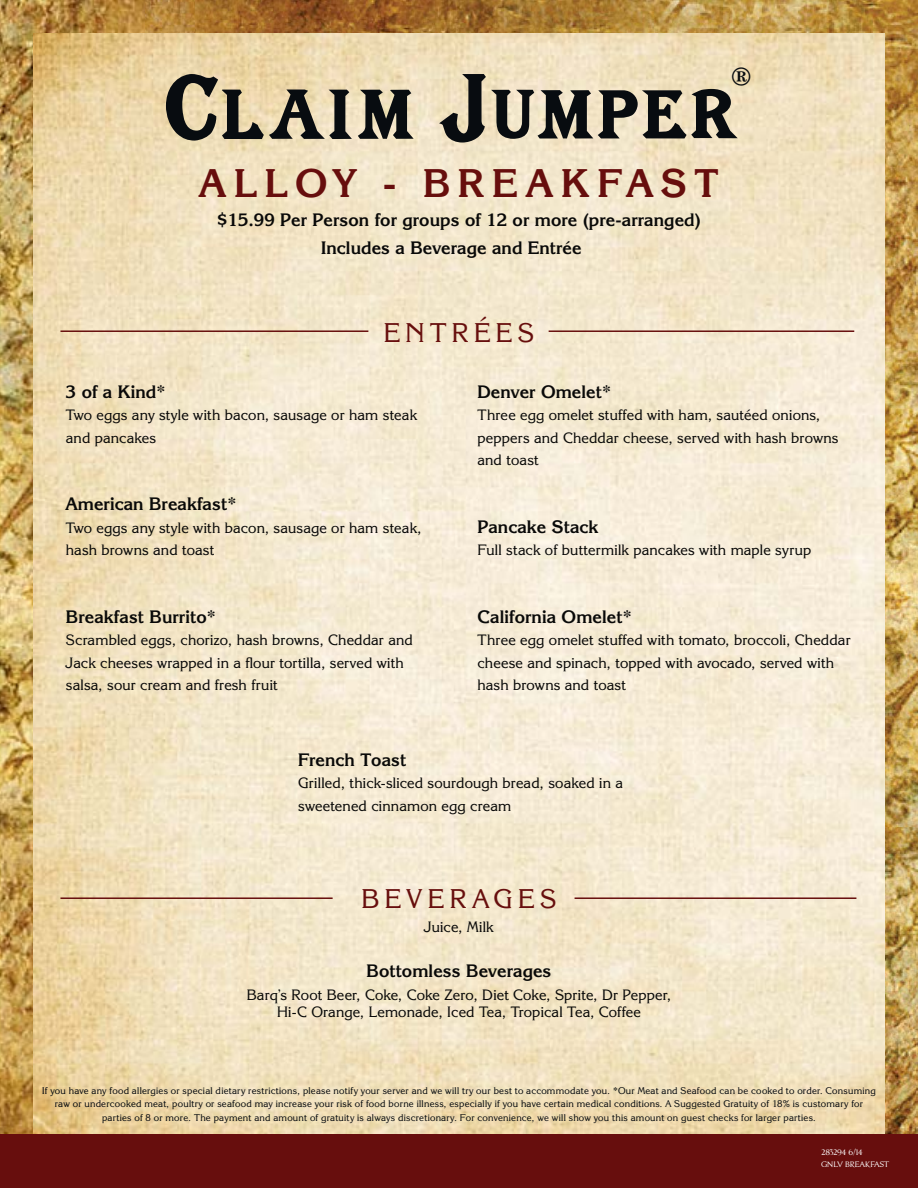
<style>
.page{position:relative;width:918px;height:1188px;background:#fff}
.page>*{position:absolute;margin:0;border:0;box-sizing:border-box;transform-origin:0 0}
.t1{font:700 39.9px "Korinna IT Cby BT";letter-spacing:.19em;color:#670e0d}
.t2{font:27px "Korinna IT Cby BT";letter-spacing:.205em;color:#670e0d}
.t3{font:800 25.5px "Korinna IT Cby BT";color:#080c10}
.t4{font:700 18px/27.9px "Korinna IT Cby BT";letter-spacing:.005em;color:#090908}
.t5{font:15px/22.5px "Korinna IT Cby BT";letter-spacing:.01em;color:#090908}
.t6{font:9.75px/13.5px "Korinna IT Cby BT";letter-spacing:.025em;color:#080c10;text-align:center}
.t7{font:9px/12px "LHF Essendine";color:#fff}
</style>
<div class="page">
<img style="left:0;top:0;width:145px;height:1134px">
<img style="left:145px;top:0;width:773px;height:1134px">
<img style="left:34px;top:33px;width:850px;height:1101px">
<div style="left:0;top:1134px;width:918px;height:54px;background:#670e0d"></div>
<svg style="left:166px;top:74px;width:186px;height:67px;background:#a1957c"></svg>
<svg style="left:358px;top:90px;width:56px;height:49px;background:#666257"></svg>
<svg style="left:439px;top:74px;width:299px;height:69px;background:#9e9683"></svg>
<hr style="left:549px;top:330px;width:305px;height:2px;background:#670e0d">
<hr style="left:60px;top:330px;width:308px;height:2px;background:#670e0d">
<hr style="left:60px;top:897px;width:273px;height:2px;background:#670e0d">
<hr style="left:575px;top:897px;width:281px;height:2px;background:#670e0d">
<h3 class="t3" style="left:731px;top:60px;width:22px">®</h3>
<h1 class="t1" style="left:199px;top:168px;width:521px">ALLOY - BREAKFAST</h1>
<p class="t4" style="left:321px;top:207px;width:381px;text-indent:-104px">$15.99 Per Person for groups of 12 or more (pre-arranged)<br>Includes a Beverage and Entrée</p>
<h2 class="t2" style="left:384px;top:323px;width:152px">ENTRÉES</h2>
<p class="t4" style="left:66px;top:380px;width:101px">3 of a Kind*</p>
<p class="t5" style="left:66px;top:406px;width:353px">Two eggs any style with bacon, sausage or ham steak and pancakes</p>
<p class="t4" style="left:66px;top:492px;width:172px">American Breakfast*</p>
<p class="t5" style="left:66px;top:518px;width:357px">Two eggs any style with bacon, sausage or ham steak, hash browns and toast</p>
<p class="t4" style="left:66px;top:605px;width:151px">Breakfast Burrito*</p>
<p class="t5" style="left:66px;top:631px;width:348px">Scrambled eggs, chorizo, hash browns, Cheddar and<br>Jack cheeses wrapped in a flour tortilla, served with salsa, sour cream and fresh fruit</p>
<p class="t4" style="left:477px;top:380px;width:135px">Denver Omelet*</p>
<p class="t5" style="left:477px;top:406px;width:363px">Three egg omelet stuffed with ham, sautéed onions, peppers and Cheddar cheese, served with hash browns and toast</p>
<p class="t4" style="left:477px;top:515px;width:122px">Pancake Stack</p>
<p class="t5" style="left:477px;top:541px;width:335px">Full stack of buttermilk pancakes with maple syrup</p>
<p class="t4" style="left:477px;top:605px;width:156px">California Omelet*</p>
<p class="t5" style="left:477px;top:631px;width:375px">Three egg omelet stuffed with tomato, broccoli, Cheddar cheese and spinach, topped with avocado, served with hash browns and toast</p>
<p class="t4" style="left:298px;top:748px;width:110px">French Toast</p>
<p class="t5" style="left:298px;top:774px;width:326px">Grilled, thick-sliced sourdough bread, soaked in a sweetened cinnamon egg cream</p>
<h2 class="t2" style="left:362px;top:888px;width:196px">BEVERAGES</h2>
<p class="t5" style="left:424px;top:917px;width:71px">Juice, Milk</p>
<p class="t4" style="left:366px;top:959px;width:187px">Bottomless Beverages</p>
<p class="t5" style="left:247px;top:989px;width:426px;line-height:16.5px;text-align:center">Barq’s Root Beer, Coke, Coke Zero, Diet Coke, Sprite, Dr Pepper,<br>Hi-C Orange, Lemonade, Iced Tea, Tropical Tea, Coffee</p>
<p class="t6" style="left:42px;top:1084px;width:835px">If you have any food allergies or special dietary restrictions, please notify your server and we will try our best to accommodate you. *Our Meat and Seafood can be cooked to order. Consuming raw or undercooked meat, poultry or seafood may increase your risk of food borne illness, especially if you have certain medical conditions. A Suggested Gratuity of 18% is customary for parties of 8 or more. The payment and amount of gratuity is always discretionary. For convenience, we will show you this amount on guest checks for larger parties.</p>
<p class="t7" style="left:821px;top:1146px;width:69px">283294 6/14<br>GNLV BREAKFAST</p>
</div>
